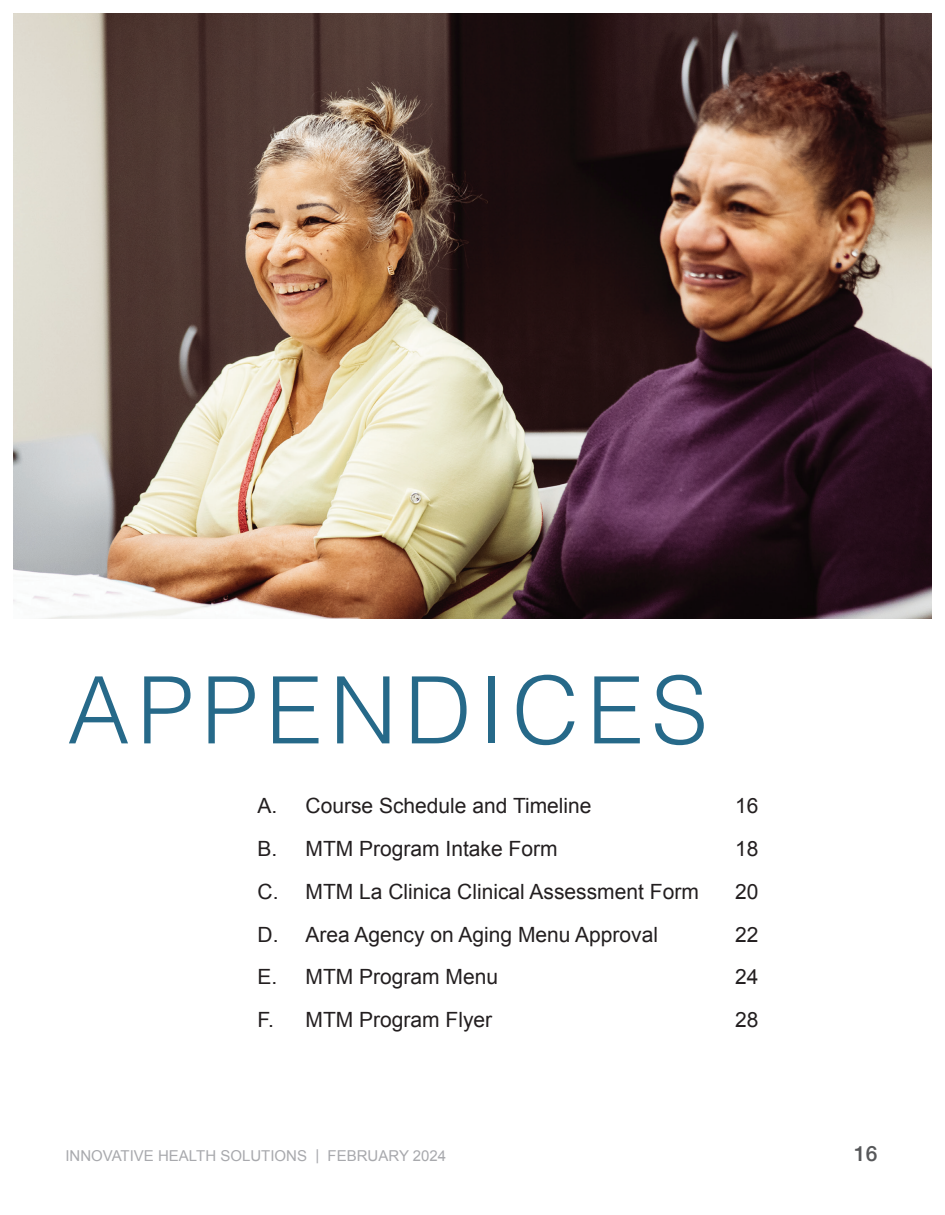
<style>
.page{position:relative;width:945px;height:1215px;background:#fff}
.page>*{position:absolute;margin:0;border:0;box-sizing:border-box;transform-origin:0 0}
.t1{font:300 93px "Helvetica";letter-spacing:.08em;color:#266989}
.t2{font:21px "Arial";color:#231f20}
.t3{font:500 21px "Helvetica Neue";color:#57585a}
.t4{font:15px "Arial";color:#a8a9ad}
</style>
<div class="page">
<img style="left:14px;top:14px;width:918px;height:604px">
<h1 class="t1" style="left:68px;top:631px;width:642px">APPENDICES</h1>
<p class="t2" style="left:258px;top:792px;width:335px">A. Course Schedule and Timeline</p>
<p class="t2" style="left:735px;top:792px;width:25px">16</p>
<p class="t2" style="left:258px;top:835px;width:302px">B. MTM Program Intake Form</p>
<p class="t2" style="left:735px;top:835px;width:25px">18</p>
<p class="t2" style="left:258px;top:878px;width:443px">C. MTM La Clinica Clinical Assessment Form</p>
<p class="t2" style="left:735px;top:878px;width:25px">20</p>
<p class="t2" style="left:258px;top:920px;width:402px">D. Area Agency on Aging Menu Approval</p>
<p class="t2" style="left:735px;top:920px;width:25px">22</p>
<p class="t2" style="left:258px;top:963px;width:242px">E. MTM Program Menu</p>
<p class="t2" style="left:735px;top:963px;width:25px">24</p>
<p class="t2" style="left:258px;top:1006px;width:236px">F. MTM Program Flyer</p>
<p class="t2" style="left:735px;top:1006px;width:25px">28</p>
<p class="t4" style="left:65px;top:1146px;width:382px">INNOVATIVE HEALTH SOLUTIONS | FEBRUARY 2024</p>
<p class="t3" style="left:854px;top:1137px;width:25px">16</p>
</div>
